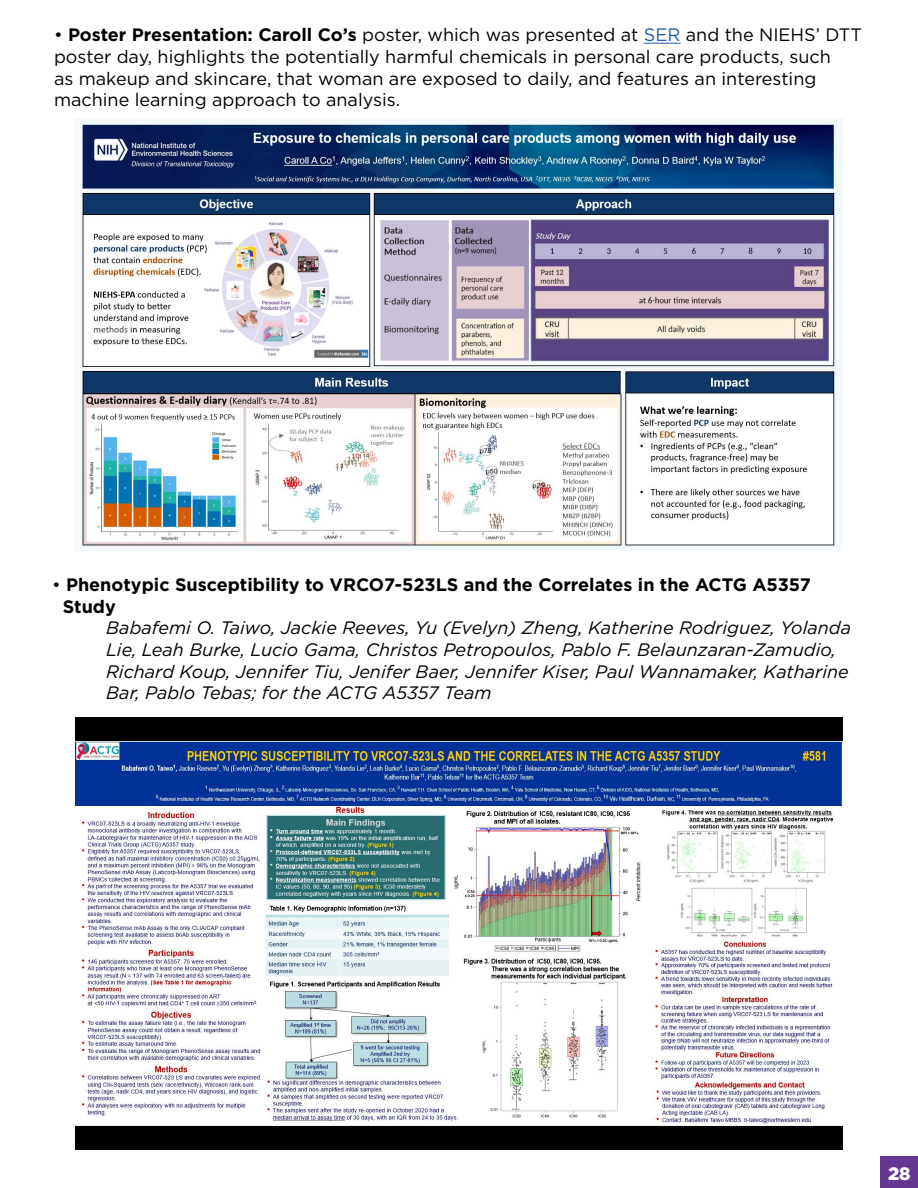
<style>
.page{position:relative;width:918px;height:1188px;background:#fff}
.page>*{position:absolute;margin:0;border:0;box-sizing:border-box;transform-origin:0 0}
.t1{font:18px/21.6px "Gotham";color:#000}
.t2{font:italic 18px/21.6px "Gotham";color:#000}
.t3{font:700 18px/21.6px "Gotham";color:#000}
.t4{font:900 18px "Gotham";color:#fff}
.s1{font-weight:700}
.s2{color:#215e9e}
.s3{font-weight:400}
</style>
<div class="page">
<div style="left:881px;top:1157px;width:37px;height:31px;background:#663695"></div>
<hr style="left:644px;top:43px;width:36px;height:1px;background:#215e9e">
<img style="left:75px;top:119px;width:768px;height:432px">
<img style="left:75px;top:718px;width:768px;height:432px">
<p class="t1" style="left:54px;top:24px;width:809px">• <span class="s1">Poster Presentation: Caroll Co’s</span> poster, which was presented at <span class="s2">SER</span> and the NIEHS’ DTT poster day, highlights the potentially harmful chemicals in personal care products, such<br>as makeup and skincare, that woman are exposed to daily, and features an interesting machine learning approach to analysis.</p>
<p class="t3" style="left:63px;top:574px;width:750px;text-indent:-11px"><span class="s3">•</span> Phenotypic Susceptibility to VRCO7-523LS and the Correlates in the ACTG A5357<br>Study</p>
<p class="t2" style="left:106px;top:617px;width:747px">Babafemi O. Taiwo, Jackie Reeves, Yu (Evelyn) Zheng, Katherine Rodriguez, Yolanda Lie, Leah Burke, Lucio Gama, Christos Petropoulos, Pablo F. Belaunzaran-Zamudio, Richard Koup, Jennifer Tiu, Jenifer Baer, Jennifer Kiser, Paul Wannamaker, Katharine Bar, Pablo Tebas; for the ACTG A5357 Team</p>
<p class="t4" style="left:888px;top:1161px;width:24px">28</p>
</div>
